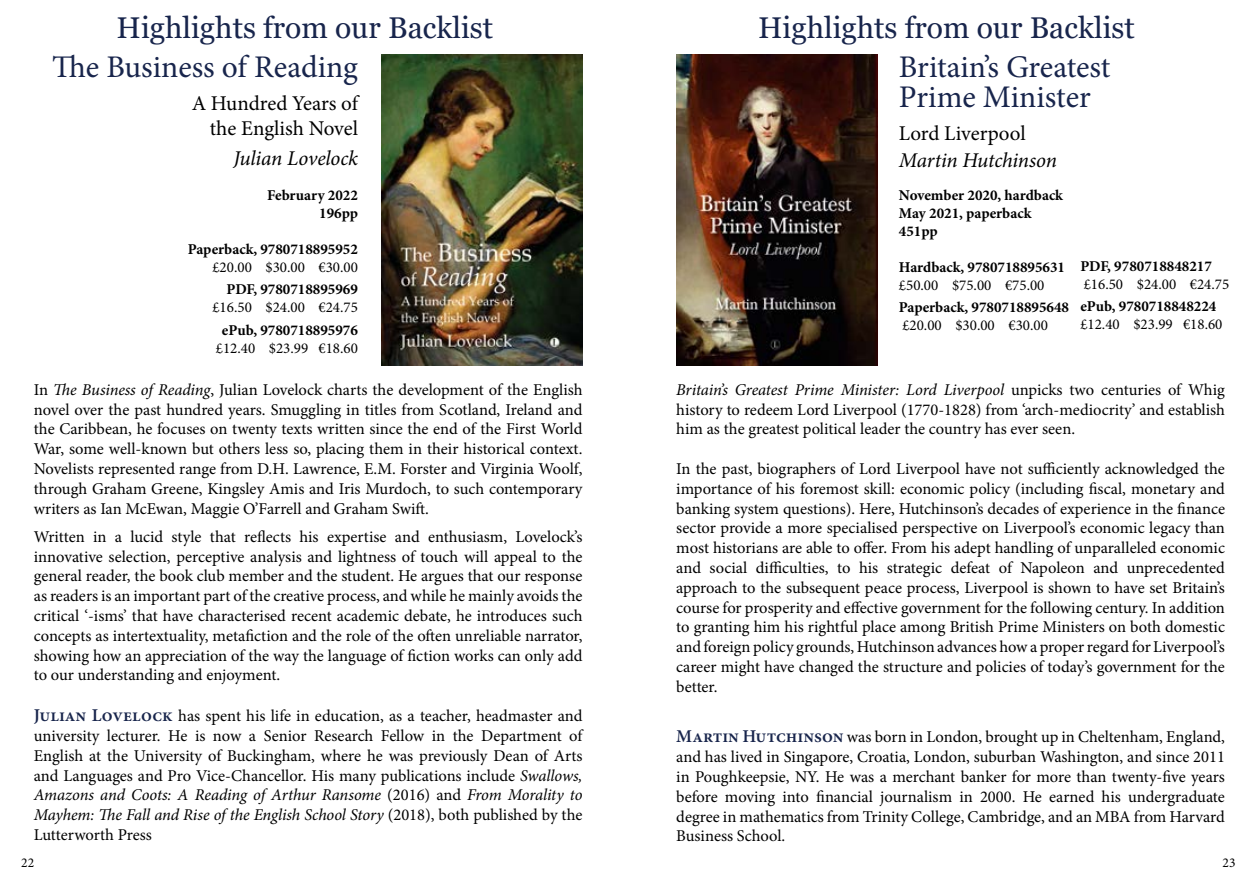
<style>
.page{position:relative;width:1259px;height:893px;background:#fff}
.page>*{position:absolute;margin:0;border:0;box-sizing:border-box;transform-origin:0 0}
.t1{font:31.5px/30px "Minion Pro";letter-spacing:-.005em;color:#18254c}
.t2{font:30px "Georgia";color:#18254c}
.t3{font:21px/25.2px "Minion Pro";letter-spacing:-.005em;color:#000;text-align:right}
.t4{font:italic 21px "Minion Pro";letter-spacing:-.01em;color:#000}
.t5{font:16.5px/19.8px "Minion Pro";color:#000;text-align:justify}
.t6{font:700 15px/18px "Minion Pro";color:#000;text-align:right}
.t7{font:15px "Minion Pro";color:#000}
.t8{font:13.5px "Minion Pro";color:#000}
.s1{font-style:italic}
.s2{font-weight:600;font-size:18px;color:#18254c}
</style>
<div class="page">
<img style="left:381px;top:54px;width:201px;height:312px">
<img style="left:676px;top:54px;width:201px;height:312px">
<h2 class="t2" style="left:117px;top:9px;width:378px">Highlights from our Backlist</h2>
<h2 class="t2" style="left:758px;top:9px;width:378px">Highlights from our Backlist</h2>
<h1 class="t1" style="left:52px;top:52px;width:307px">The Business of Reading</h1>
<p class="t3" style="left:192px;top:91px;width:168px">A Hundred Years of the English Novel</p>
<h1 class="t1" style="left:899px;top:52px;width:213px">Britain’s Greatest<br>Prime Minister</h1>
<p class="t3" style="left:899px;top:120px;width:128px">Lord Liverpool</p>
<p class="t4" style="left:233px;top:144px;width:126px">Julian Lovelock</p>
<p class="t4" style="left:899px;top:146px;width:160px">Martin Hutchinson</p>
<p class="t6" style="left:267px;top:186px;width:92px">February 2022<br>196pp</p>
<p class="t6" style="left:188px;top:240px;width:172px">Paperback, 9780718895952</p>
<p class="t7" style="left:212px;top:257px;width:147px">£20.00 $30.00 €30.00</p>
<p class="t6" style="left:226px;top:280px;width:133px">PDF, 9780718895969</p>
<p class="t7" style="left:212px;top:298px;width:147px">£16.50 $24.00 €24.75</p>
<p class="t6" style="left:222px;top:321px;width:138px">ePub, 9780718895976</p>
<p class="t7" style="left:216px;top:338px;width:144px">£12.40 $23.99 €18.60</p>
<p class="t6" style="left:899px;top:186px;width:166px;text-align:left">November 2020, hardback<br>May 2021, paperback<br>451pp</p>
<p class="t6" style="left:899px;top:258px;width:168px">Hardback, 9780718895631</p>
<p class="t7" style="left:899px;top:275px;width:147px">£50.00 $75.00 €75.00</p>
<p class="t6" style="left:899px;top:298px;width:172px">Paperback, 9780718895648</p>
<p class="t7" style="left:902px;top:316px;width:147px">£20.00 $30.00 €30.00</p>
<p class="t6" style="left:1080px;top:257px;width:133px">PDF, 9780718848217</p>
<p class="t7" style="left:1083px;top:274px;width:147px">£16.50 $24.00 €24.75</p>
<p class="t6" style="left:1080px;top:297px;width:138px">ePub, 9780718848224</p>
<p class="t7" style="left:1080px;top:314px;width:144px">£12.40 $23.99 €18.60</p>
<p class="t5" style="left:34px;top:380px;width:550px">In <span class="s1">The Business of Reading</span>, Julian Lovelock charts the development of the English novel over the past hundred years. Smuggling in titles from Scotland, Ireland and the Caribbean, he focuses on twenty texts written since the end of the First World War, some well-known but others less so, placing them in their historical context.<br>Novelists represented range from D.H. Lawrence, E.M. Forster and Virginia Woolf, through Graham Greene, Kingsley Amis and Iris Murdoch, to such contemporary writers as Ian McEwan, Maggie O’Farrell and Graham Swift.</p>
<p class="t5" style="left:34px;top:527px;width:550px">Written in a lucid style that reflects his expertise and enthusiasm, Lovelock’s innovative selection, perceptive analysis and lightness of touch will appeal to the general reader, the book club member and the student. He argues that our response as readers is an important part of the creative process, and while he mainly avoids the critical ‘-isms’ that have characterised recent academic debate, he introduces such concepts as intertextuality, metafiction and the role of the often unreliable narrator, showing how an appreciation of the way the language of fiction works can only add to our understanding and enjoyment.</p>
<p class="t5" style="left:34px;top:706px;width:550px"><span class="s2">Julian Lovelock</span> has spent his life in education, as a teacher, headmaster and university lecturer. He is now a Senior Research Fellow in the Department of English at the University of Buckingham, where he was previously Dean of Arts and Languages and Pro Vice-Chancellor. His many publications include <span class="s1">Swallows, Amazons and Coots: A Reading of Arthur Ransome</span> (2016) and <span class="s1">From Morality to Mayhem: The Fall and Rise of the English School Story</span> (2018), both published by the Lutterworth Press</p>
<p class="t5" style="left:676px;top:380px;width:550px"><span class="s1">Britain’s Greatest Prime Minister: Lord Liverpool</span> unpicks two centuries of Whig history to redeem Lord Liverpool (1770-1828) from ‘arch-mediocrity’ and establish him as the greatest political leader the country has ever seen.</p>
<p class="t5" style="left:676px;top:459px;width:550px">In the past, biographers of Lord Liverpool have not sufficiently acknowledged the importance of his foremost skill: economic policy (including fiscal, monetary and banking system questions). Here, Hutchinson’s decades of experience in the finance sector provide a more specialised perspective on Liverpool’s economic legacy than most historians are able to offer. From his adept handling of unparalleled economic and social difficulties, to his strategic defeat of Napoleon and unprecedented approach to the subsequent peace process, Liverpool is shown to have set Britain’s course for prosperity and effective government for the following century. In addition to granting him his rightful place among British Prime Ministers on both domestic and foreign policy grounds, Hutchinson advances how a proper regard for Liverpool’s career might have changed the structure and policies of today’s government for the better.</p>
<p class="t5" style="left:676px;top:727px;width:550px"><span class="s2">Martin Hutchinson</span> was born in London, brought up in Cheltenham, England, and has lived in Singapore, Croatia, London, suburban Washington, and since 2011 in Poughkeepsie, NY. He was a merchant banker for more than twenty-five years before moving into financial journalism in 2000. He earned his undergraduate degree in mathematics from Trinity College, Cambridge, and an MBA from Harvard Business School.</p>
<p class="t8" style="left:21px;top:853px;width:14px">22</p>
<p class="t8" style="left:1222px;top:853px;width:14px">23</p>
</div>
